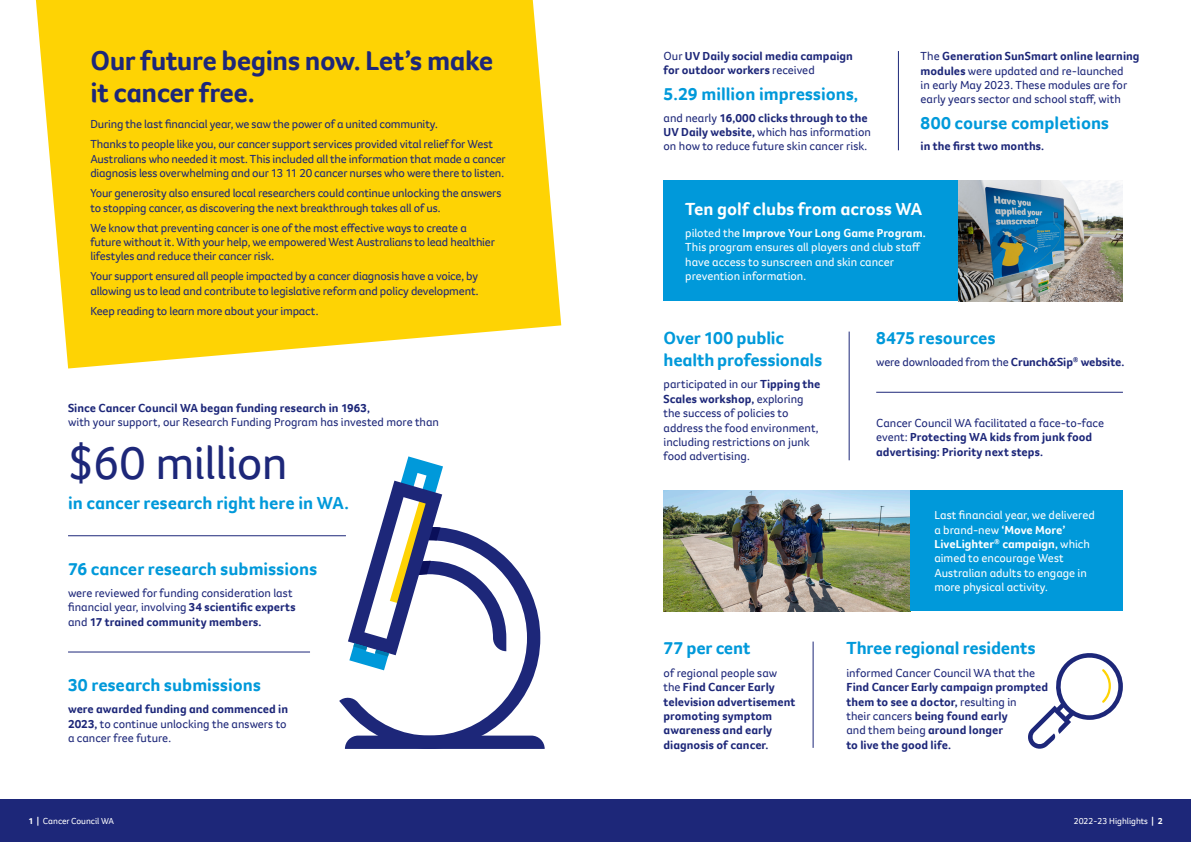
<style>
.page{position:relative;width:1191px;height:842px;background:#fff}
.page>*{position:absolute;margin:0;border:0;box-sizing:border-box;transform-origin:0 0}
.t1{font:48px "Foco CC";letter-spacing:-.015em;color:#1d2779}
.t2{font:700 28px/32px "Foco CC";letter-spacing:-.02em;color:#1d2779}
.t3{font:700 18px/21.6px "Foco CC";color:#0099da}
.t4{font:700 18px "Foco CC";color:#fff}
.t5{font:12px/14.4px "Foco CC";letter-spacing:-.01em;color:#1d2779}
.t6{font:700 12px/14.4px "Foco CC";letter-spacing:.005em;color:#1d2779}
.t7{font:12px/14.4px "Foco CC";letter-spacing:-.005em;color:#fff}
.t8{font:9px "Foco CC";color:#fff}
.s1{font-weight:700}
.s2{font-weight:400}
</style>
<div class="page">
<div style="left:0;top:799px;width:1191px;height:43px;background:#1d2779"></div>
<svg style="left:36px;top:0;width:525px;height:368px;background:#fed71e"></svg>
<svg style="left:339px;top:536px;width:201px;height:213px"></svg>
<svg style="left:345px;top:736px;width:199px;height:13px;background:#232d7c"></svg>
<svg style="left:348px;top:456px;width:158px;height:214px"></svg>
<hr style="left:898px;top:51px;width:1px;height:99px;background:#1d2779">
<img style="left:958px;top:181px;width:165px;height:120px">
<div style="left:663px;top:181px;width:295px;height:120px;background:#0099da"></div>
<img style="left:663px;top:491px;width:247px;height:120px">
<div style="left:910px;top:491px;width:213px;height:120px;background:#0099da"></div>
<hr style="left:876px;top:392px;width:247px;height:1px;background:#1d2779">
<hr style="left:848px;top:332px;width:1px;height:128px;background:#1d2779">
<svg style="left:1028px;top:653px;width:95px;height:96px"></svg>
<hr style="left:812px;top:641px;width:1px;height:107px;background:#1d2779">
<hr style="left:68px;top:535px;width:278px;height:1px;background:#1d2779">
<hr style="left:68px;top:651px;width:242px;height:1px;background:#1d2779">
<p class="t2" style="left:90px;top:45px;width:404px">Our future begins now. Let’s make it cancer free.</p>
<p class="t5" style="left:90px;top:117px;width:349px">During the last financial year, we saw the power of a united community.</p>
<p class="t5" style="left:90px;top:137px;width:417px">Thanks to people like you, our cancer support services provided vital relief for West<br>Australians who needed it most. This included all the information that made a cancer diagnosis less overwhelming and our 13 11 20 cancer nurses who were there to listen.</p>
<p class="t5" style="left:90px;top:186px;width:412px">Your generosity also ensured local researchers could continue unlocking the answers to stopping cancer, as discovering the next breakthrough takes all of us.</p>
<p class="t5" style="left:90px;top:220px;width:406px">We know that preventing cancer is one of the most effective ways to create a future without it. With your help, we empowered West Australians to lead healthier lifestyles and reduce their cancer risk.</p>
<p class="t5" style="left:90px;top:269px;width:389px">Your support ensured all people impacted by a cancer diagnosis have a voice, by allowing us to lead and contribute to legislative reform and policy development.</p>
<p class="t5" style="left:90px;top:304px;width:229px">Keep reading to learn more about your impact.</p>
<p class="t5" style="left:68px;top:401px;width:372px"><span class="s1">Since Cancer Council WA began funding research in 1963,<br></span>with your support, our Research Funding Program has invested more than</p>
<p class="t1" style="left:68px;top:431px;width:221px">$60 million</p>
<p class="t3" style="left:68px;top:492px;width:282px">in cancer research right here in WA.</p>
<p class="t3" style="left:68px;top:558px;width:250px">76 cancer research submissions</p>
<p class="t5" style="left:68px;top:585px;width:229px">were reviewed for funding consideration last financial year, involving <span class="s1">34 scientific experts </span>and <span class="s1">17 trained community members.</span></p>
<p class="t3" style="left:68px;top:674px;width:194px">30 research submissions</p>
<p class="t5" style="left:68px;top:702px;width:221px;text-align:justify"><span class="s1">were awarded funding and commenced in 2023,</span> to continue unlocking the answers to a cancer free future.</p>
<p class="t6" style="left:663px;top:48px;width:191px"><span class="s2">Our</span> UV Daily social media campaign for outdoor workers <span class="s2">received</span></p>
<p class="t5" style="left:663px;top:110px;width:209px">and nearly <span class="s1">16,000 clicks through to the<br>UV Daily website,</span> which has information on how to reduce future skin cancer risk.</p>
<p class="t3" style="left:663px;top:82px;width:196px">5.29 million impressions,</p>
<p class="t5" style="left:920px;top:49px;width:220px">The <span class="s1">Generation SunSmart online learning modules</span> were updated and re-launched<br>in early May 2023. These modules are for early years sector and school staff, with</p>
<p class="t6" style="left:920px;top:139px;width:125px">in the first two months.</p>
<p class="t3" style="left:920px;top:112px;width:190px">800 course completions</p>
<p class="t4" style="left:685px;top:197px;width:238px">Ten golf clubs from across WA</p>
<p class="t7" style="left:685px;top:225px;width:242px">piloted the <span class="s1">Improve Your Long Game Program.<br></span>This program ensures all players and club staff have access to sunscreen and skin cancer prevention information.</p>
<p class="t3" style="left:663px;top:327px;width:160px">Over 100 public health professionals</p>
<p class="t3" style="left:876px;top:327px;width:121px">8475 resources</p>
<p class="t5" style="left:876px;top:355px;width:250px">were downloaded from the <span class="s1">Crunch&amp;Sip</span><sup>®</sup> <span class="s1">website.</span></p>
<p class="t5" style="left:663px;top:377px;width:158px">participated in our <span class="s1">Tipping the<br>Scales workshop,</span> exploring the success of policies to address the food environment, including restrictions on junk food advertising.</p>
<p class="t3" style="left:663px;top:637px;width:88px">77 per cent</p>
<p class="t6" style="left:663px;top:665px;width:133px"><span class="s2">of regional people saw the</span> Find Cancer Early television advertisement promoting symptom awareness and early diagnosis of cancer.</p>
<p class="t6" style="left:876px;top:415px;width:229px"><span class="s2">Cancer Council WA facilitated a face-to-face event:</span> Protecting WA kids from junk food advertising: Priority next steps.</p>
<p class="t7" style="left:934px;top:508px;width:162px">Last financial year, we delivered a brand-new <span class="s1">‘Move More’<br>LiveLighter</span><sup>®</sup> <span class="s1">campaign,</span> which aimed to encourage West<br>Australian adults to engage in more physical activity.</p>
<p class="t3" style="left:846px;top:637px;width:190px">Three regional residents</p>
<p class="t6" style="left:846px;top:665px;width:203px"><span class="s2">informed Cancer Council WA that the<br></span>Find Cancer Early campaign prompted them to see a doctor, <span class="s2">resulting in<br>their cancers</span> being found early<br><span class="s2">and them being</span> around longer<br>to live the good life.</p>
<p class="t8" style="left:28px;top:815px;width:87px"><span class="s1">1 |</span> Cancer Council WA</p>
<p class="t8" style="left:1073px;top:815px;width:90px">2022-23 Highlights <span class="s1">| 2</span></p>
</div>
